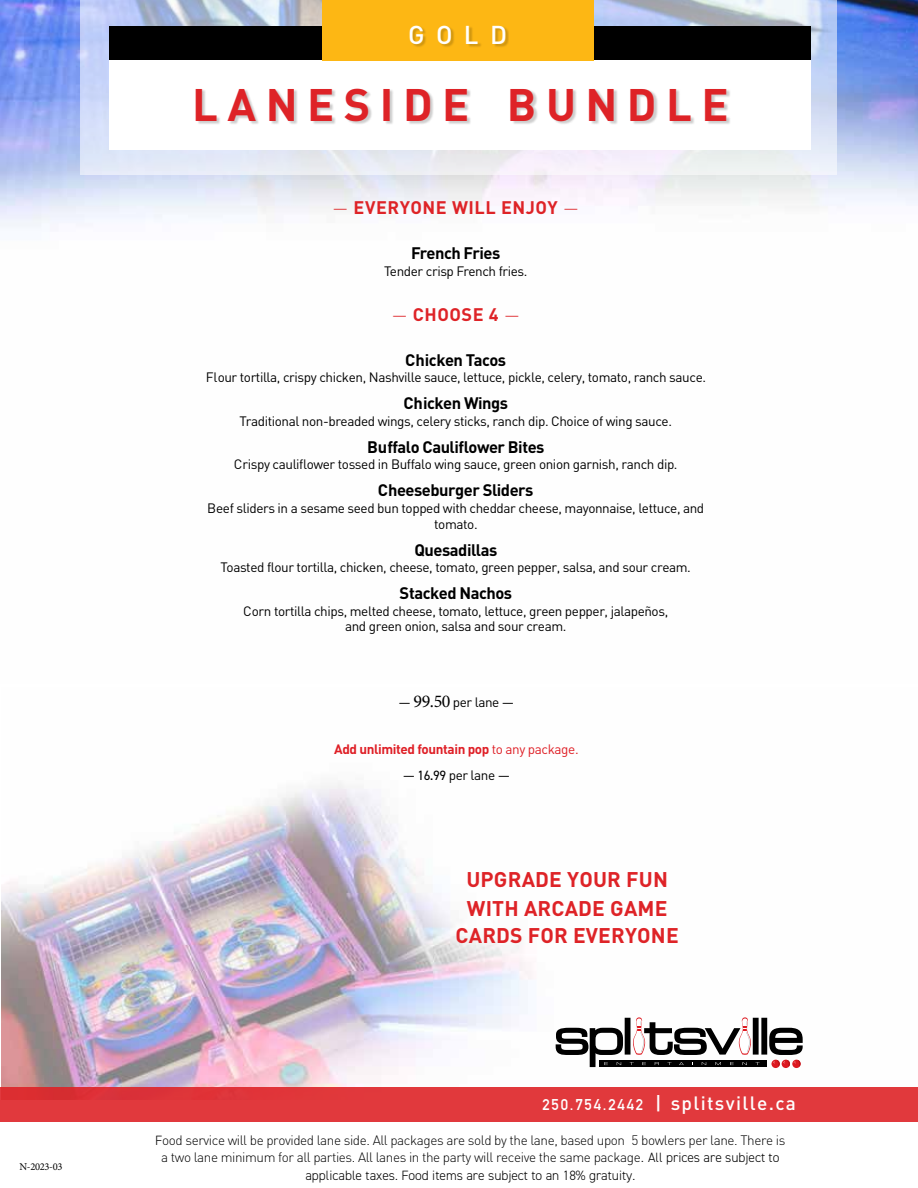
<style>
.page{position:relative;width:918px;height:1188px;background:#fff}
.page>*{position:absolute;margin:0;border:0;box-sizing:border-box;transform-origin:0 0}
.t1{font:700 45px "DIN";letter-spacing:.21em;color:#de2327}
.t2{font:500 25.5px "DIN";color:#fff}
.t3{font:700 21px/28px "DIN";letter-spacing:.01em;color:#de2327;text-align:center}
.t4{font:500 19.05px "DIN";letter-spacing:.07em;color:#fff}
.t5{font:700 18px "DIN";letter-spacing:.03em;color:#de2327}
.t6{font:700 16.5px "DIN";letter-spacing:-.03em;color:#000}
.t7{font:13.5px/16.2px "DIN";letter-spacing:-.03em;color:#000;text-align:center}
.t8{font:300 13.5px/18px "DIN";letter-spacing:-.03em;color:#000;text-align:center}
.t9{font:300 13.5px "DIN2014";color:#000}
.t10{font:700 13.5px "DIN";letter-spacing:-.03em;color:#df1f26}
.t11{font:10.5px "Minion Pro";letter-spacing:-.03em;color:#000}
.s1{font-weight:300}
.s2{font-family:"Minion Pro";font-size:18px}
.s3{font-weight:400}
.s4{font-family:"DIN2014"}
.s5{font-family:"DIN Alternate";font-weight:700;font-size:15.3px}
.s6{font-size:15.15px}
</style>
<div class="page">
<img style="left:0;top:0;width:918px;height:228px">
<svg style="left:80px;top:0;width:757px;height:176px;background:#d3daeb"></svg>
<div style="left:109px;top:33px;width:702px;height:117px;background:#fff"></div>
<div style="left:109px;top:27px;width:702px;height:33px;background:#000"></div>
<div style="left:323px;top:0;width:271px;height:60px;background:#fdb714"></div>
<div style="left:197px;top:90px;width:533px;height:35px;background:#000;opacity:.2"></div>
<div style="left:410px;top:26px;width:99px;height:22px;background:#000;opacity:.2"></div>
<img style="left:1px;top:782px;width:917px;height:306px">
<div style="left:0;top:1088px;width:918px;height:34px;background:#e1393d"></div>
<svg style="left:556px;top:1017px;width:247px;height:50px"></svg>
<p class="t11" style="left:19px;top:1160px;width:44px">N-2023-03</p>
<h2 class="t2" style="left:408px;top:19px;width:101px">GOLD</h2>
<h1 class="t1" style="left:192px;top:76px;width:538px">LANESIDE BUNDLE</h1>
<h3 class="t5" style="left:333px;top:196px;width:248px"><span class="s1">—</span> EVERYONE WILL ENJOY <span class="s1">—</span></h3>
<p class="t6" style="left:411px;top:242px;width:91px">French Fries</p>
<p class="t7" style="left:384px;top:262px;width:145px">Tender crisp French fries.</p>
<h3 class="t5" style="left:392px;top:302px;width:130px"><span class="s1">—</span> CHOOSE 4 <span class="s1">—</span></h3>
<p class="t6" style="left:405px;top:349px;width:102px">Chicken Tacos</p>
<p class="t7" style="left:206px;top:369px;width:502px">Flour tortilla, crispy chicken, Nashville sauce, lettuce, pickle, celery, tomato, ranch sauce.</p>
<p class="t6" style="left:403px;top:392px;width:106px">Chicken Wings</p>
<p class="t7" style="left:239px;top:412px;width:434px">Traditional non-breaded wings, celery sticks, ranch dip. Choice of wing sauce.</p>
<p class="t6" style="left:367px;top:436px;width:179px">Buffalo Cauliflower Bites</p>
<p class="t7" style="left:234px;top:456px;width:445px">Crispy cauliflower tossed in Buffalo wing sauce, green onion garnish, ranch dip.</p>
<p class="t6" style="left:378px;top:479px;width:157px">Cheeseburger Sliders</p>
<p class="t7" style="left:207px;top:499px;width:499px">Beef sliders in a sesame seed bun topped with cheddar cheese, mayonnaise, lettuce, and tomato.</p>
<p class="t6" style="left:415px;top:539px;width:84px">Quesadillas</p>
<p class="t7" style="left:221px;top:559px;width:472px">Toasted flour tortilla, chicken, cheese, tomato, green pepper, salsa, and sour cream.</p>
<p class="t6" style="left:399px;top:582px;width:114px">Stacked Nachos</p>
<p class="t7" style="left:243px;top:603px;width:426px;line-height:15px">Corn tortilla chips, melted cheese, tomato, lettuce, green pepper, jalapeños, and green onion, salsa and sour cream.</p>
<p class="t7" style="left:399px;top:694px;width:117px">— <span class="s2">99.50</span> per lane —</p>
<p class="t10" style="left:334px;top:741px;width:246px">Add unlimited fountain pop <span class="s3">to any package.</span></p>
<p class="t7" style="left:403px;top:766px;width:109px">— <span class="s4">16.99</span> per lane —</p>
<h3 class="t3" style="left:456px;top:865px;width:225px">UPGRADE YOUR FUN<br>WITH ARCADE GAME<br>CARDS FOR EVERYONE</h3>
<h3 class="t4" style="left:542px;top:1091px;width:255px"><span class="s5">250.754.2442</span> | splitsville.ca</h3>
<p class="t8" style="left:155px;top:1131px;width:632px"><span class="s4">F</span>ood service will be provided lane side. All packages are sold by the lane, based upon 5 bowlers per lane. There is a two lane minimum for all parties. All lanes in the party will receive the same package<span class="s6">.</span> <span class="s4">All prices are subject to</span></p>
<p class="t9" style="left:305px;top:1167px;width:331px">applicable taxes. Food items are subject to an 18% gratuity.</p>
</div>
